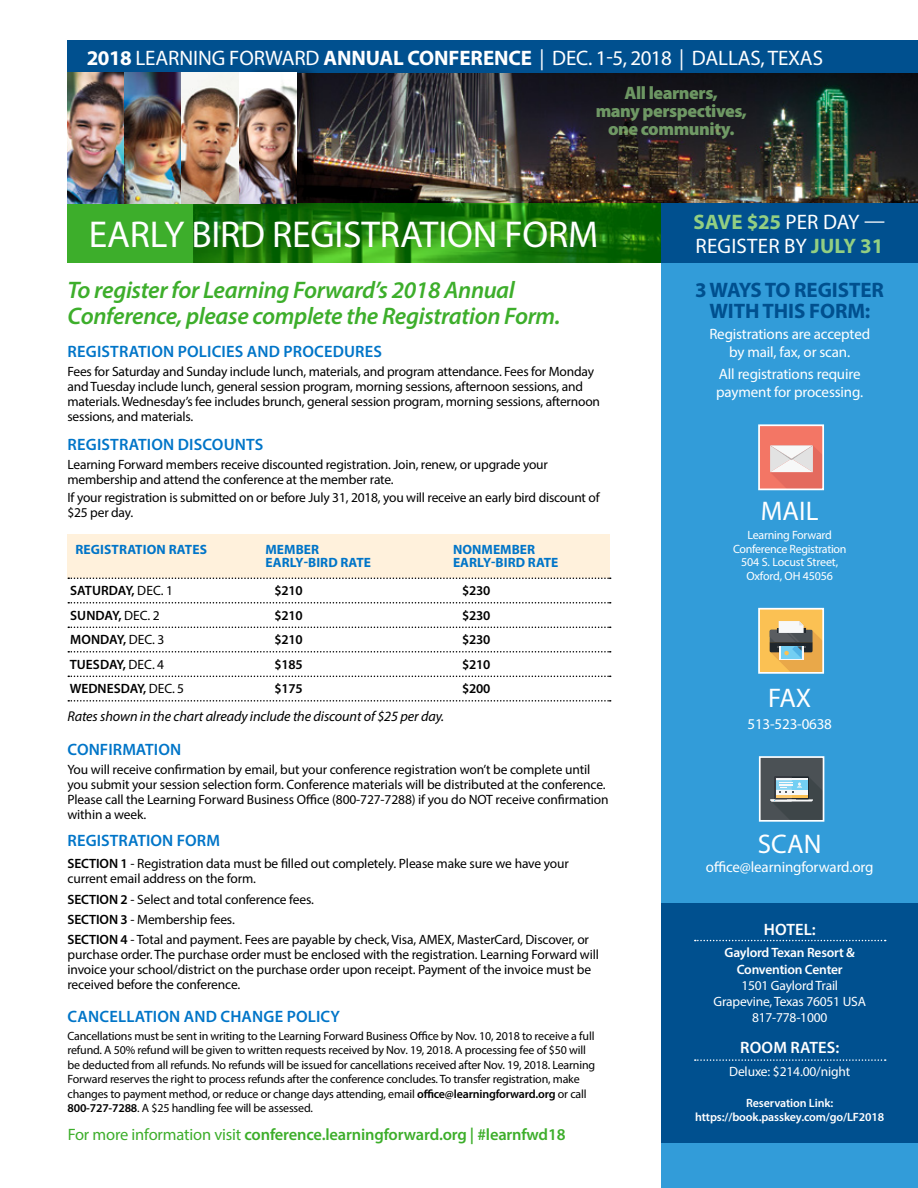
<style>
.page{position:relative;width:918px;height:1188px;background:#fff}
.page>*{position:absolute;margin:0;border:0;box-sizing:border-box;transform-origin:0 0}
.t1{font:37.5px "Myriad Pro";letter-spacing:-.005em;color:#fff}
.t2{font:27px "Myriad Pro";letter-spacing:.005em;color:#fff}
.t3{font:italic 600 24px/25.5px "Myriad Pro";letter-spacing:-.015em;color:#3dae2b}
.t4{font:21px/24px "Myriad Pro";letter-spacing:-.005em;color:#fff}
.t5{font:700 21px/21px "Myriad Pro";letter-spacing:-.005em;color:#00508f;text-align:center}
.t6{font:900 18px/18px "Myriad Pro";letter-spacing:-.025em;color:#93cf82;text-align:center}
.t7{font:600 16.5px "Myriad Pro";letter-spacing:.01em;color:#0075c8}
.t8{font:600 16.5px "Myriad Pro";letter-spacing:-.01em;color:#3dae2b}
.t9{font:600 16.5px "Myriad Pro";letter-spacing:.01em;color:#fff}
.t10{font:15px/18px "Myriad Pro";letter-spacing:-.01em;color:#fff;text-align:center}
.t11{font:italic 14.25px "Myriad Pro";letter-spacing:-.01em;color:#000}
.t12{font:13.5px/15px "Myriad Pro";letter-spacing:-.015em;color:#000}
.t13{font:600 13.5px "Myriad Pro";letter-spacing:-.015em;color:#000}
.t14{font:13.5px/16.2px "Myriad Pro";letter-spacing:-.015em;color:#fff;text-align:center}
.t15{font:700 13.5px "Myriad Pro";letter-spacing:.005em;color:#0075c8}
.t16{font:600 13.5px/16.2px "Myriad Pro";letter-spacing:-.015em;color:#fff;text-align:center}
.t17{font:600 13.5px "Myriad Pro";letter-spacing:.005em;color:#000}
.t18{font:12px/14.4px "Myriad Pro";letter-spacing:-.015em;color:#000}
.t19{font:12px/13.5px "Myriad Pro";letter-spacing:-.02em;color:#fff;text-align:center}
.t20{font:600 12px/14.4px "Myriad Pro";letter-spacing:-.01em;color:#fff;text-align:center}
.s1{font-weight:700}
.s2{font-weight:400}
.s3{font-weight:600}
.s4{font-weight:700;color:#93cf82}
</style>
<div class="page">
<div style="left:68px;top:534px;width:542px;height:43px;background:#fff1dc"></div>
<img style="left:319px;top:73px;width:599px;height:130px">
<div style="left:662px;top:203px;width:256px;height:985px;background:#329cd9"></div>
<div style="left:661px;top:203px;width:257px;height:60px;background:#00508f"></div>
<svg style="left:68px;top:578px;width:543px;height:1px"></svg>
<svg style="left:68px;top:602px;width:543px;height:2px"></svg>
<svg style="left:68px;top:627px;width:543px;height:1px"></svg>
<svg style="left:68px;top:651px;width:543px;height:2px"></svg>
<svg style="left:68px;top:676px;width:543px;height:1px"></svg>
<svg style="left:68px;top:700px;width:543px;height:2px"></svg>
<div style="left:759px;top:609px;width:64px;height:64px;background:#fbc153"></div>
<svg style="left:770px;top:621px;width:51px;height:50px"></svg>
<div style="left:758px;top:608px;width:66px;height:66px;border:2px solid #fff"></div>
<div style="left:759px;top:425px;width:64px;height:64px;background:#f37665"></div>
<svg style="left:770px;top:445px;width:51px;height:42px"></svg>
<div style="left:758px;top:424px;width:66px;height:66px;border:2px solid #fff"></div>
<div style="left:760px;top:757px;width:64px;height:64px;background:#4b5155"></div>
<svg style="left:770px;top:776px;width:51px;height:43px"></svg>
<div style="left:759px;top:756px;width:65px;height:66px;border:2px solid #fff"></div>
<div style="left:662px;top:903px;width:256px;height:240px;background:#00508f"></div>
<svg style="left:695px;top:940px;width:191px;height:1px"></svg>
<svg style="left:695px;top:1059px;width:191px;height:2px"></svg>
<svg style="left:68px;top:203px;width:593px;height:60px;background:#248714"></svg>
<div style="left:68px;top:40px;width:850px;height:33px;background:#00508f"></div>
<img style="left:68px;top:73px;width:178px;height:130px">
<div style="left:246px;top:65px;width:73px;height:147px;background:#000;opacity:.4"></div>
<h3 class="t4" style="left:87px;top:45px;width:738px"><span class="s1">2018</span> LEARNING FORWARD <span class="s1">ANNUAL CONFERENCE</span> | DEC. 1-5, 2018 | DALLAS, TEXAS</h3>
<h3 class="t6" style="left:595px;top:84px;width:153px">All learners,<br>many perspectives, one community.</h3>
<h1 class="t1" style="left:89px;top:211px;width:511px">EARLY BIRD REGISTRATION FORM</h1>
<h3 class="t3" style="left:68px;top:277px;width:495px">To register for Learning Forward’s 2018 Annual<br>Conference, please complete the Registration Form.</h3>
<p class="t7" style="left:68px;top:341px;width:316px">REGISTRATION POLICIES AND PROCEDURES</p>
<p class="t12" style="left:68px;top:363px;width:534px">Fees for Saturday and Sunday include lunch, materials, and program attendance. Fees for Monday and Tuesday include lunch, general session program, morning sessions, afternoon sessions, and materials. Wednesday’s fee includes brunch, general session program, morning sessions, afternoon sessions, and materials.</p>
<p class="t7" style="left:68px;top:434px;width:197px">REGISTRATION DISCOUNTS</p>
<p class="t12" style="left:68px;top:456px;width:482px">Learning Forward members receive discounted registration. Join, renew, or upgrade your membership and attend the conference at the member rate.</p>
<p class="t12" style="left:68px;top:490px;width:534px">If your registration is submitted on or before July 31, 2018, you will receive an early bird discount of $25 per day.</p>
<p class="t15" style="left:75px;top:541px;width:133px">REGISTRATION RATES</p>
<p class="t15" style="left:266px;top:541px;width:55px">MEMBER</p>
<p class="t15" style="left:453px;top:541px;width:84px">NONMEMBER</p>
<p class="t15" style="left:266px;top:554px;width:107px">EARLY-BIRD RATE</p>
<p class="t15" style="left:453px;top:554px;width:107px">EARLY-BIRD RATE</p>
<p class="t17" style="left:70px;top:582px;width:104px">SATURDAY, <span class="s2">DEC. 1</span></p>
<p class="t13" style="left:275px;top:582px;width:30px">$210</p>
<p class="t13" style="left:462px;top:582px;width:30px">$230</p>
<p class="t13" style="left:70px;top:607px;width:91px">SUNDAY, <span class="s2">DEC. 2</span></p>
<p class="t13" style="left:275px;top:607px;width:30px">$210</p>
<p class="t13" style="left:462px;top:607px;width:30px">$230</p>
<p class="t13" style="left:70px;top:631px;width:96px">MONDAY, <span class="s2">DEC. 3</span></p>
<p class="t13" style="left:275px;top:631px;width:30px">$210</p>
<p class="t13" style="left:462px;top:631px;width:30px">$230</p>
<p class="t17" style="left:70px;top:656px;width:96px">TUESDAY, <span class="s2">DEC. 4</span></p>
<p class="t13" style="left:275px;top:656px;width:30px">$185</p>
<p class="t13" style="left:462px;top:656px;width:30px">$210</p>
<p class="t13" style="left:70px;top:680px;width:116px">WEDNESDAY, <span class="s2">DEC. 5</span></p>
<p class="t13" style="left:275px;top:680px;width:30px">$175</p>
<p class="t13" style="left:462px;top:680px;width:30px">$200</p>
<p class="t11" style="left:68px;top:708px;width:378px">Rates shown in the chart already include the discount of $25 per day.</p>
<p class="t7" style="left:68px;top:739px;width:115px">CONFIRMATION</p>
<p class="t12" style="left:68px;top:761px;width:543px">You will receive confirmation by email, but your conference registration won’t be complete until you submit your session selection form. Conference materials will be distributed at the conference.<br>Please call the Learning Forward Business Office (800-727-7288) if you do NOT receive confirmation within a week.</p>
<p class="t7" style="left:68px;top:830px;width:154px">REGISTRATION FORM</p>
<p class="t12" style="left:68px;top:856px;width:503px"><span class="s3">SECTION 1</span> - Registration data must be filled out completely. Please make sure we have your current email address on the form.</p>
<p class="t12" style="left:68px;top:889px;width:523px;line-height:20.4px"><span class="s3">SECTION 2</span> - Select and total conference fees.<br><span class="s3">SECTION 3</span> - Membership fees.<br><span class="s3">SECTION 4</span> - Total and payment. Fees are payable by check, Visa, AMEX, MasterCard, Discover, or</p>
<p class="t12" style="left:68px;top:947px;width:533px">purchase order. The purchase order must be enclosed with the registration. Learning Forward will invoice your school/district on the purchase order upon receipt. Payment of the invoice must be received before the conference.</p>
<p class="t7" style="left:68px;top:1006px;width:274px">CANCELLATION AND CHANGE POLICY</p>
<p class="t18" style="left:68px;top:1029px;width:529px">Cancellations must be sent in writing to the Learning Forward Business Office by Nov. 10, 2018 to receive a full refund. A 50% refund will be given to written requests received by Nov. 19, 2018. A processing fee of $50 will be deducted from all refunds. No refunds will be issued for cancellations received after Nov. 19, 2018. Learning Forward reserves the right to process refunds after the conference concludes. To transfer registration, make changes to payment method, or reduce or change days attending, email <span class="s3">office@learningforward.org</span> or call <span class="s3">800-727-7288</span>. A $25 handling fee will be assessed.</p>
<p class="t8" style="left:68px;top:1124px;width:499px"><span class="s2">For more information visit</span> conference.learningforward.org | #learnfwd18</p>
<h3 class="t4" style="left:694px;top:209px;width:193px"><span class="s4">SAVE $25</span> PER DAY —<br>REGISTER BY <span class="s4">JULY 31</span></h3>
<h3 class="t5" style="left:695px;top:279px;width:190px">3 WAYS TO REGISTER<br>WITH THIS FORM:</h3>
<p class="t10" style="left:709px;top:325px;width:162px">Registrations are accepted by mail, fax, or scan.</p>
<p class="t10" style="left:716px;top:365px;width:148px;text-align:left">All registrations require payment for processing.</p>
<h2 class="t2" style="left:761px;top:495px;width:59px">MAIL</h2>
<p class="t19" style="left:733px;top:528px;width:115px">Learning Forward<br>Conference Registration<br>504 S. Locust Street,<br>Oxford, OH 45056</p>
<h2 class="t2" style="left:768px;top:681px;width:44px">FAX</h2>
<p class="t10" style="left:747px;top:714px;width:86px">513-523-0638</p>
<h2 class="t2" style="left:758px;top:827px;width:65px">SCAN</h2>
<p class="t10" style="left:706px;top:857px;width:169px">office@learningforward.org</p>
<p class="t9" style="left:764px;top:919px;width:54px">HOTEL:</p>
<p class="t16" style="left:725px;top:945px;width:132px">Gaylord Texan Resort &amp;<br>Convention Center</p>
<p class="t14" style="left:714px;top:977px;width:154px">1501 Gaylord Trail<br>Grapevine, Texas 76051 USA<br>817-778-1000</p>
<p class="t9" style="left:740px;top:1037px;width:101px">ROOM RATES:</p>
<p class="t14" style="left:729px;top:1063px;width:123px">Deluxe: $214.00/night</p>
<p class="t20" style="left:695px;top:1095px;width:191px">Reservation Link: https://book.passkey.com/go/LF2018</p>
</div>
